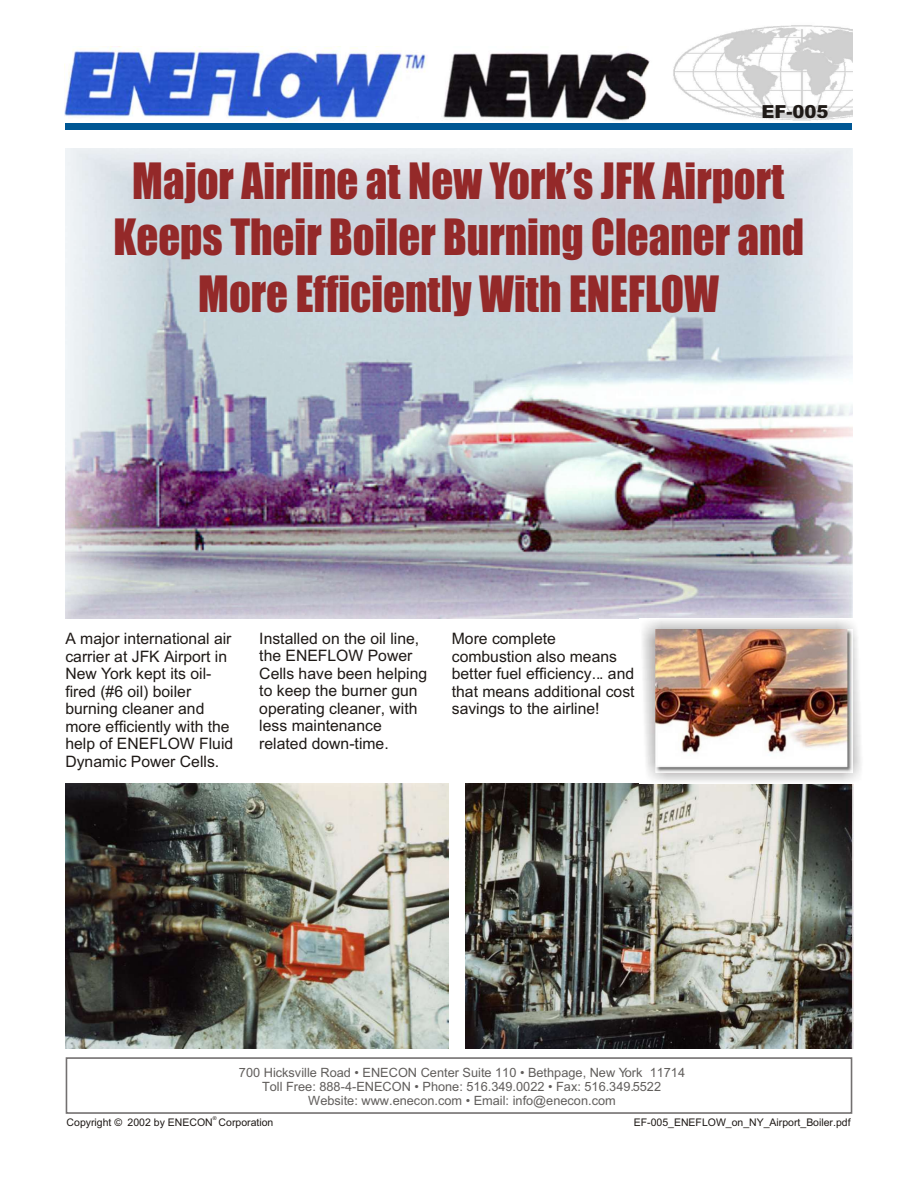
<style>
.page{position:relative;width:918px;height:1188px;background:#fff}
.page>*{position:absolute;margin:0;border:0;box-sizing:border-box;transform-origin:0 0}
.t1{font:46.2px/56.4px "Impact";color:#942929;text-align:center;scale:.93 1}
.t2{font:900 18px "Arial";color:#1f1a17}
.t3{font:15.75px/17.5px "Arial";color:#1f1a17}
.t4{font:12.75px/14.2px "Arial";color:#615e5c;text-align:center}
.t5{font:10.5px "Arial";color:#1f1a17}
.t6{font:5.25px "Arial";color:#1f1a17}
</style>
<div class="page">
<div style="left:66px;top:1057px;width:786px;height:57px;border:2px solid #737070"></div>
<img style="left:65px;top:783px;width:384px;height:265px">
<img style="left:465px;top:783px;width:388px;height:265px">
<img style="left:65px;top:148px;width:787px;height:470px">
<img style="left:640px;top:620px;width:221px;height:164px">
<img style="left:656px;top:629px;width:196px;height:144px">
<img style="left:64px;top:47px;width:566px;height:74px">
<img style="left:630px;top:25px;width:222px;height:96px">
<div style="left:65px;top:123px;width:787px;height:7px;background:#005794"></div>
<p class="t2" style="left:761px;top:105px;width:68px">EF-005</p>
<h1 class="t1" style="left:113px;top:155px;width:744px">Major Airline at New York’s JFK Airport<br>Keeps Their Boiler Burning Cleaner and<br>More Efficiently With ENEFLOW</h1>
<p class="t3" style="left:65px;top:631px;width:169px">A major international air carrier at JFK Airport in<br>New York kept its oil&shy;fired (#6 oil) boiler burning cleaner and more efficiently with the help of ENEFLOW Fluid<br>Dynamic Power Cells.</p>
<p class="t3" style="left:259px;top:631px;width:169px">Installed on the oil line, the ENEFLOW Power<br>Cells have been helping to keep the burner gun operating cleaner, with less maintenance related down-time.</p>
<p class="t3" style="left:452px;top:631px;width:184px">More complete combustion also means better fuel efficiency... and that means additional cost savings to the airline!</p>
<p class="t4" style="left:239px;top:1066px;width:448px">700 Hicksville Road • ENECON Center Suite 110 • Bethpage, New York 11714<br>Toll Free: 888-4-ENECON • Phone: 516.349.0022 • Fax: 516.349.5522<br>Website: www.enecon.com • Email: info@enecon.com</p>
<p class="t6" style="left:213px;top:1116px;width:5px">®</p>
<p class="t5" style="left:634px;top:1118px;width:218px">EF-005_ENEFLOW_on_NY_Airport_Boiler.pdf</p>
<p class="t5" style="left:67px;top:1118px;width:208px">Copyright © 2002 by ENECON Corporation</p>
</div>
